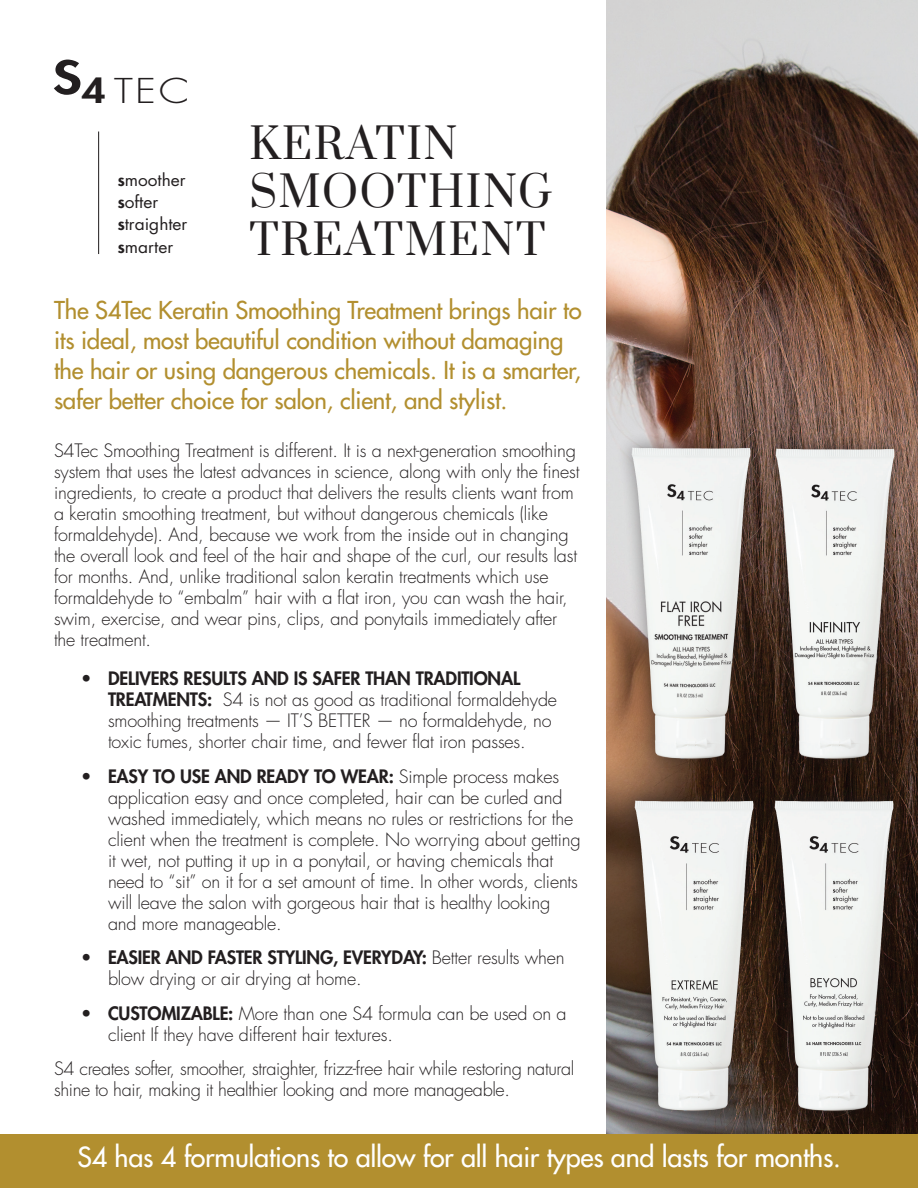
<style>
.page{position:relative;width:918px;height:1188px;background:#fff}
.page>*{position:absolute;margin:0;border:0;box-sizing:border-box;transform-origin:0 0}
.t1{font:42px/48px "Prata";letter-spacing:.04em;color:#231f20}
.t2{font:300 33.3px "Futura Std";color:#231f20;scale:1.25 1}
.t3{font:500 27px "Futura Std";letter-spacing:-.01em;color:#fff}
.t4{font:500 24px/30px "Futura Std";letter-spacing:-.01em;color:#b28f2f}
.t5{font:300 18px/21px "Futura Std";letter-spacing:-.01em;color:#231f20}
.t6{font:16.65px/22.2px "Futura Std";color:#231f20;scale:1.04 1}
.s1{font-weight:800}
</style>
<div class="page">
<img style="left:607px;top:0;width:311px;height:1134px">
<hr style="left:98px;top:132px;width:1px;height:122px;background:#231f20">
<div style="left:759px;top:784px;width:150px;height:343px;background:#231f20;opacity:.5"></div>
<img style="left:769px;top:789px;width:140px;height:332px">
<div style="left:620px;top:784px;width:149px;height:343px;background:#231f20;opacity:.5"></div>
<img style="left:627px;top:789px;width:142px;height:332px">
<div style="left:617px;top:432px;width:150px;height:343px;background:#231f20;opacity:.5"></div>
<img style="left:625px;top:437px;width:135px;height:332px">
<div style="left:760px;top:432px;width:150px;height:343px;background:#231f20;opacity:.5"></div>
<div style="left:0;top:1134px;width:918px;height:54px;background:#b28f2f"></div>
<h2 class="t2" style="left:53px;top:71px;width:111px"><sup>S</sup><span class="s1">4</span> TEC</h2>
<p class="t6" style="left:118px;top:169px;width:69px"><span class="s1">s</span>moother <span class="s1">s</span>ofter <span class="s1">s</span>traighter <span class="s1">s</span>marter</p>
<h1 class="t1" style="left:249px;top:121px;width:304px">KERATIN<br>SMOOTHING<br>TREATMENT</h1>
<h3 class="t4" style="left:54px;top:295px;width:529px">The S4Tec Keratin Smoothing Treatment brings hair to its ideal, most beautiful condition without damaging the hair or using dangerous chemicals. It is a smarter, safer better choice for salon, client, and stylist.</h3>
<p class="t5" style="left:54px;top:440px;width:527px">S4Tec Smoothing Treatment is different. It is a next-generation smoothing system that uses the latest advances in science, along with only the finest ingredients, to create a product that delivers the results clients want from a keratin smoothing treatment, but without dangerous chemicals (like formaldehyde). And, because we work from the inside out in changing the overall look and feel of the hair and shape of the curl, our results last for months. And, unlike traditional salon keratin treatments which use formaldehyde to “embalm” hair with a flat iron, you can wash the hair, swim, exercise, and wear pins, clips, and ponytails immediately after the treatment.</p>
<p class="t5" style="left:108px;top:668px;width:451px;text-indent:-27px"><span class="s1">• DELIVERS RESULTS AND IS SAFER THAN TRADITIONAL TREATMENTS:</span> S4 is not as good as traditional formaldehyde smoothing treatments — IT’S BETTER — no formaldehyde, no toxic fumes, shorter chair time, and fewer flat iron passes.</p>
<p class="t5" style="left:108px;top:766px;width:474px;text-indent:-27px"><span class="s1">• EASY TO USE AND READY TO WEAR:</span> Simple process makes application easy and once completed, hair can be curled and washed immediately, which means no rules or restrictions for the client when the treatment is complete. No worrying about getting it wet, not putting it up in a ponytail, or having chemicals that need to “sit” on it for a set amount of time. In other words, clients will leave the salon with gorgeous hair that is healthy looking and more manageable.</p>
<p class="t5" style="left:108px;top:948px;width:458px;text-indent:-27px"><span class="s1">• EASIER AND FASTER STYLING, EVERYDAY:</span> Better results when blow drying or air drying at home.</p>
<p class="t5" style="left:108px;top:1003px;width:460px;text-indent:-27px"><span class="s1">• CUSTOMIZABLE:</span> More than one S4 formula can be used on a client If they have different hair textures.</p>
<p class="t5" style="left:54px;top:1059px;width:522px">S4 creates softer, smoother, straighter, frizz-free hair while restoring natural shine to hair, making it healthier looking and more manageable.</p>
<h3 class="t3" style="left:78px;top:1140px;width:765px">S4 has 4 formulations to allow for all hair types and lasts for months.</h3>
</div>
